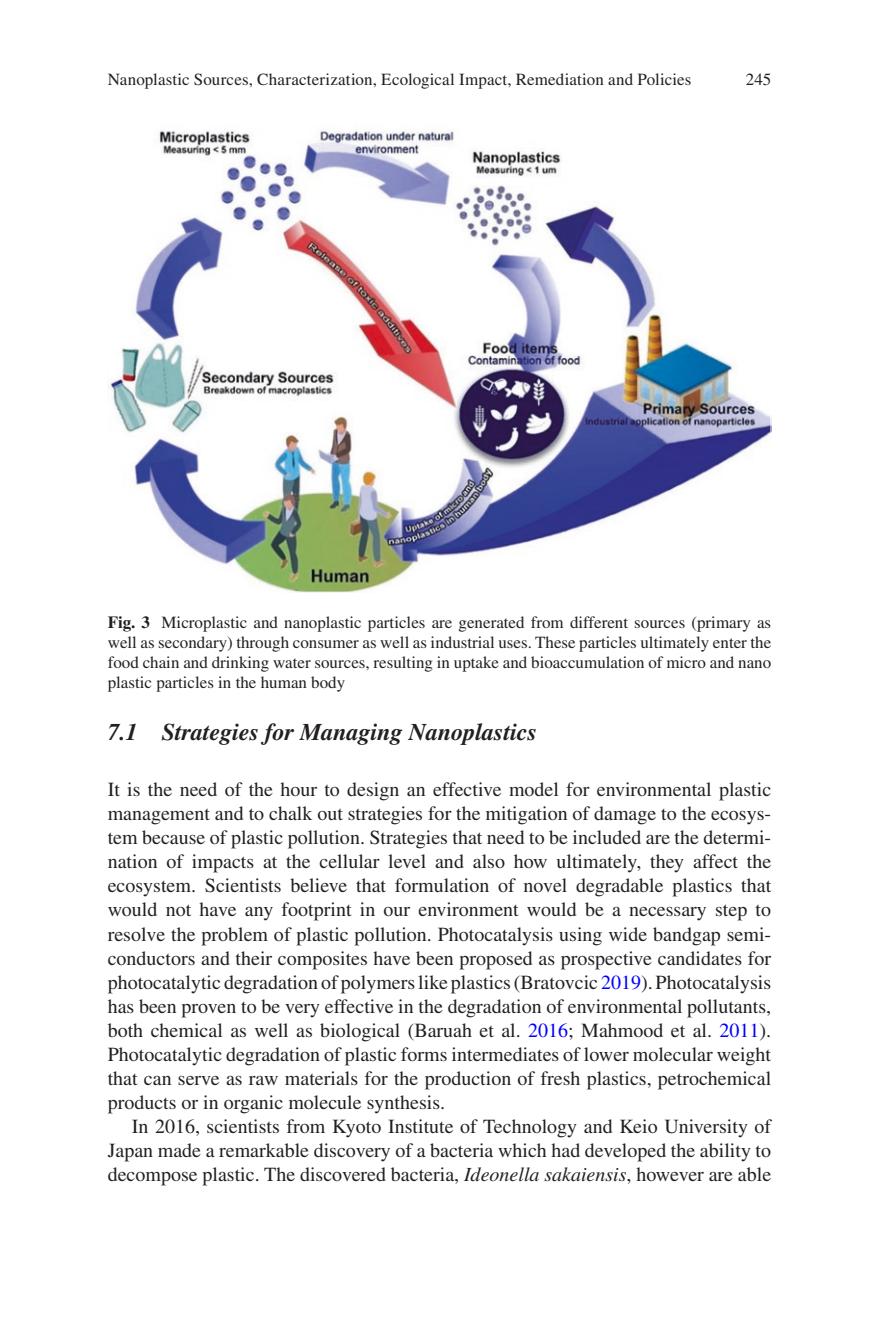
<style>
.page{position:relative;width:879px;height:1333px;background:#fff}
.page>*{position:absolute;margin:0;border:0;box-sizing:border-box;transform-origin:0 0}
._2_hd{font:italic 700 24px "Times LT Std";color:#231f20}
.Text_flush{font:20px/24px "Times LT Std";color:#231f20;text-align:justify}
.Text{font:20px/24px "Times LT Std";color:#231f20;text-align:justify}
.t1{font:17px/20px "Times LT Std";color:#231f20;text-align:justify}
.s1{font-weight:700}
.s2{color:#00f}
.s3{font-style:italic}
</style>
<div class="page">
<img style="left:110px;top:131px;width:661px;height:461px">
<p class="t1" style="left:108px;top:69px;width:585px">Nanoplastic Sources, Characterization, Ecological Impact, Remediation and Policies</p>
<p class="t1" style="left:746px;top:69px;width:27px">245</p>
<p class="t1" style="left:108px;top:612px;width:665px"><span class="s1">Fig. 3</span> Microplastic and nanoplastic particles are generated from different sources (primary as well as secondary) through consumer as well as industrial uses. These particles ultimately enter the food chain and drinking water sources, resulting in uptake and bioaccumulation of micro and nano plastic particles in the human body</p>
<h3 class="_2_hd" style="left:108px;top:718px;width:431px">7.1 Strategies for Managing Nanoplastics</h3>
<p class="Text_flush" style="left:108px;top:777px;width:665px">It is the need of the hour to design an effective model for environmental plastic management and to chalk out strategies for the mitigation of damage to the ecosys&shy;tem because of plastic pollution. Strategies that need to be included are the determi&shy;nation of impacts at the cellular level and also how ultimately, they affect the ecosystem. Scientists believe that formulation of novel degradable plastics that would not have any footprint in our environment would be a necessary step to resolve the problem of plastic pollution. Photocatalysis using wide bandgap semi&shy;conductors and their composites have been proposed as prospective candidates for photocatalytic degradation of polymers like plastics (Bratovcic <span class="s2">2019</span>). Photocatalysis has been proven to be very effective in the degradation of environmental pollutants, both chemical as well as biological (Baruah et al. <span class="s2">2016</span>; Mahmood et al. <span class="s2">2011</span>).<br>Photocatalytic degradation of plastic forms intermediates of lower molecular weight that can serve as raw materials for the production of fresh plastics, petrochemical products or in organic molecule synthesis.</p>
<p class="Text" style="left:108px;top:1113px;width:665px;text-indent:24px">In 2016, scientists from Kyoto Institute of Technology and Keio University of Japan made a remarkable discovery of a bacteria which had developed the ability to decompose plastic. The discovered bacteria, <span class="s3">Ideonella sakaiensis</span>, however are able</p>
</div>
